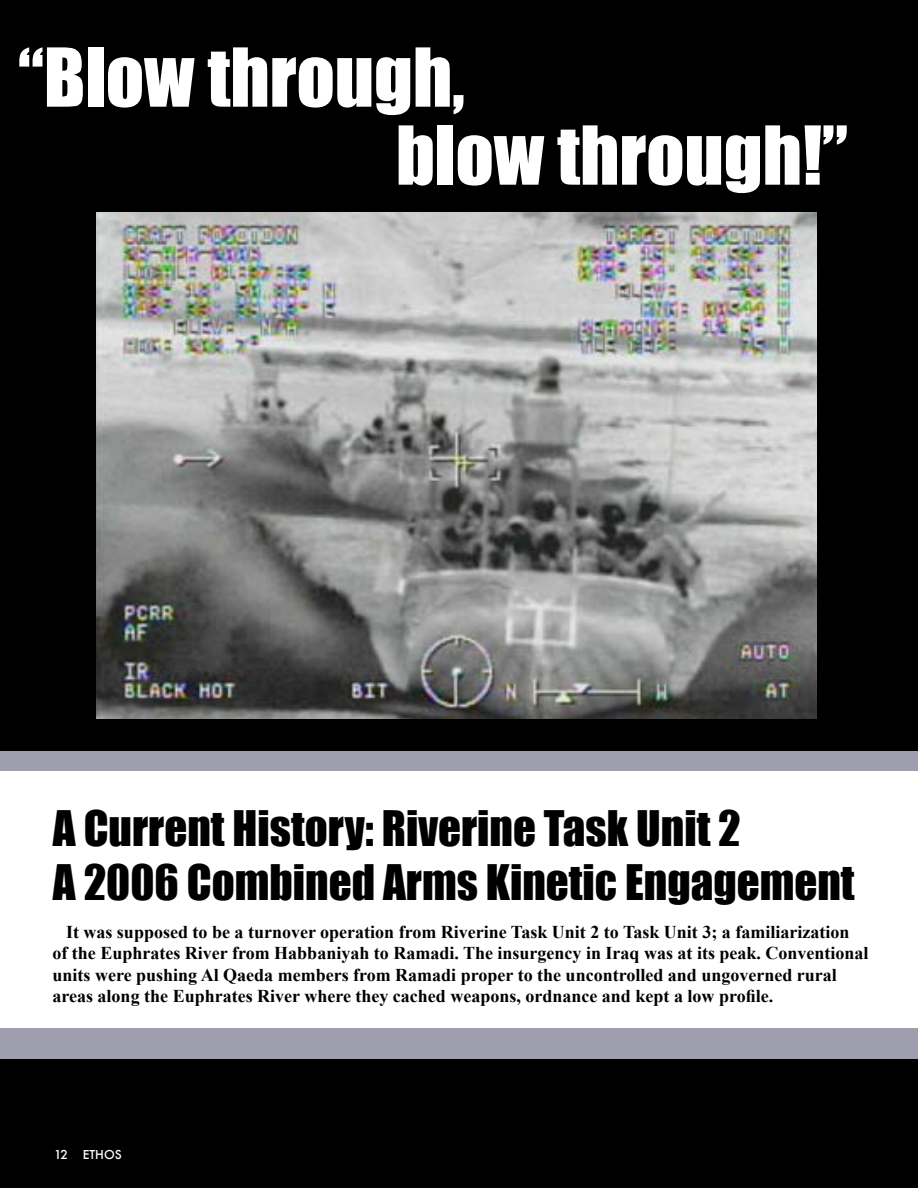
<style>
.page{position:relative;width:918px;height:1188px;background:#fff}
.page>*{position:absolute;margin:0;border:0;box-sizing:border-box;transform-origin:0 0}
.t1{font:75px/78px "Impact";color:#fff}
.t2{font:45px/54px "Impact";color:#000}
.t3{font:700 18px/21.6px "Times New Roman";color:#000}
.t4{font:500 12px "Futura";color:#fffeff}
</style>
<div class="page">
<div style="left:0;top:0;width:918px;height:752px;background:#000"></div>
<div style="left:0;top:1059px;width:918px;height:129px;background:#000"></div>
<img style="left:96px;top:212px;width:721px;height:507px">
<div style="left:0;top:1028px;width:918px;height:31px;background:#9e9eaf"></div>
<div style="left:0;top:751px;width:918px;height:20px;background:#9e9eaf"></div>
<h1 class="t1" style="left:396px;top:36px;width:454px;text-indent:-378px">“Blow through,<br>blow through!”</h1>
<h2 class="t2" style="left:53px;top:800px;width:803px">A Current History: Riverine Task Unit 2<br>A 2006 Combined Arms Kinetic Engagement</h2>
<p class="t3" style="left:52px;top:920px;width:818px;text-indent:14px">It was supposed to be a turnover operation from Riverine Task Unit 2 to Task Unit 3; a familiarization of the Euphrates River from Habbaniyah to Ramadi. The insurgency in Iraq was at its peak. Conventional units were pushing Al Qaeda members from Ramadi proper to the uncontrolled and ungoverned rural areas along the Euphrates River where they cached weapons, ordnance and kept a low profile.</p>
<p class="t4" style="left:54px;top:1147px;width:69px">12 ETHOS</p>
</div>
